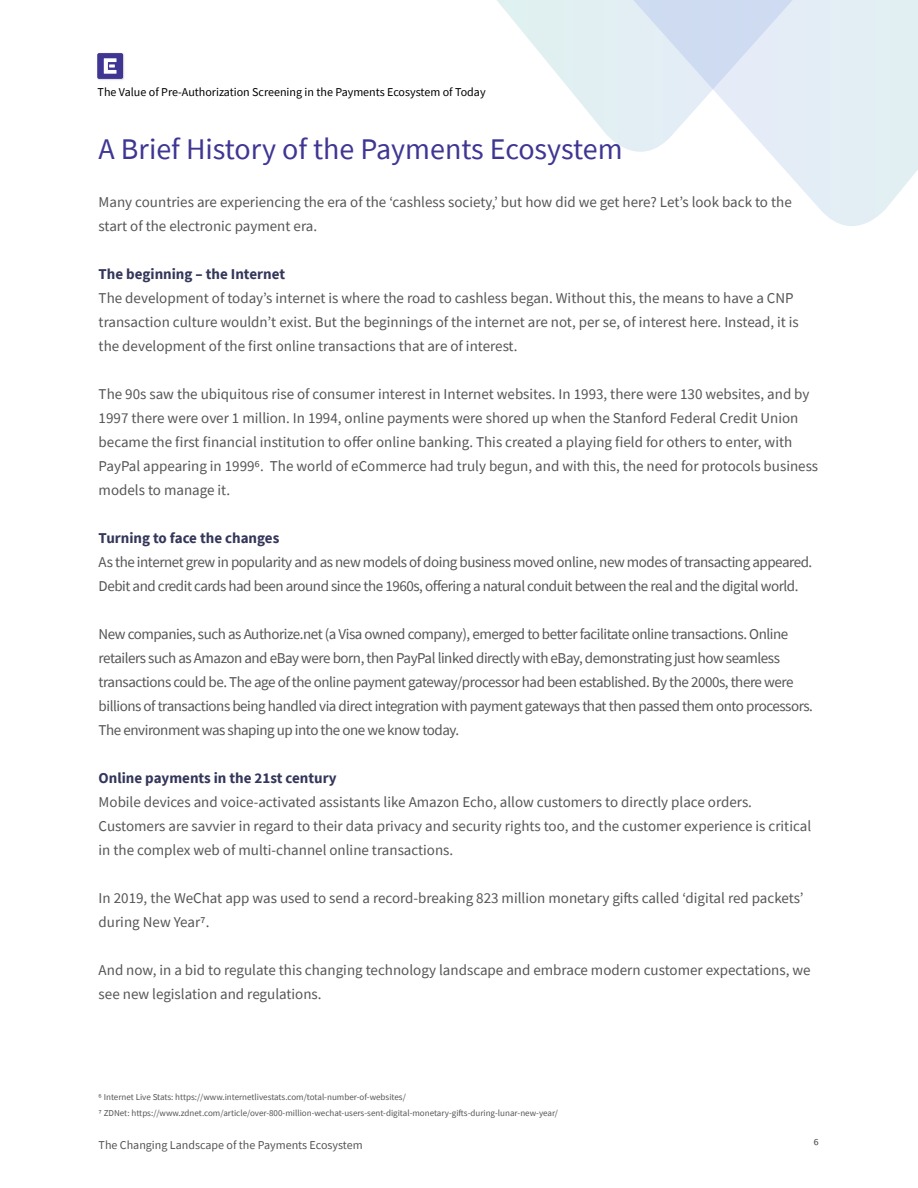
<style>
.page{position:relative;width:918px;height:1188px;background:#fff}
.page>*{position:absolute;margin:0;border:0;box-sizing:border-box;transform-origin:0 0}
.t1{font:30px "Source Sans Pro";color:#3f3693}
.t2{font:15px/24px "Source Sans Pro";color:#555}
.t3{font:15px/24px "Source Sans Pro";letter-spacing:-.03em;color:#555}
.t4{font:700 15px "Source Sans Pro";color:#34375a}
.t5{font:12px "Source Sans Pro";color:#000}
.t6{font:12px "Source Sans Pro";color:#555}
.t7{font:9px/15.9px "Source Sans Pro";color:#555}
</style>
<div class="page">
<img style="left:98px;top:53px;width:26px;height:27px">
<svg style="left:97px;top:53px;width:26px;height:26px"></svg>
<svg style="left:788px;top:173px;width:127px;height:53px"></svg>
<svg style="left:497px;top:0;width:421px;height:173px"></svg>
<p class="t5" style="left:98px;top:84px;width:389px">The Value of Pre-Authorization Screening in the Payments Ecosystem of Today</p>
<h1 class="t1" style="left:99px;top:130px;width:526px">A Brief History of the Payments Ecosystem</h1>
<p class="t2" style="left:99px;top:190px;width:695px">Many countries are experiencing the era of the ‘cashless society,’ but how did we get here? Let’s look back to the start of the electronic payment era.</p>
<p class="t4" style="left:99px;top:264px;width:188px">The beginning – the Internet</p>
<p class="t2" style="left:99px;top:286px;width:702px">The development of today’s internet is where the road to cashless began. Without this, the means to have a CNP transaction culture wouldn’t exist. But the beginnings of the internet are not, per se, of interest here. Instead, it is the development of the first online transactions that are of interest.</p>
<p class="t2" style="left:99px;top:382px;width:721px">The 90s saw the ubiquitous rise of consumer interest in Internet websites. In 1993, there were 130 websites, and by 1997 there were over 1 million. In 1994, online payments were shored up when the Stanford Federal Credit Union became the first financial institution to offer online banking. This created a playing field for others to enter, with PayPal appearing in 19996. The world of eCommerce had truly begun, and with this, the need for protocols business models to manage it.</p>
<p class="t4" style="left:99px;top:528px;width:182px">Turning to face the changes</p>
<p class="t3" style="left:99px;top:550px;width:715px">As the internet grew in popularity and as new models of doing business moved online, new modes of transacting appeared.<br>Debit and credit cards had been around since the 1960s, offering a natural conduit between the real and the digital world.</p>
<p class="t3" style="left:99px;top:622px;width:716px">New companies, such as Authorize.net (a Visa owned company), emerged to better facilitate online transactions. Online retailers such as Amazon and eBay were born, then PayPal linked directly with eBay, demonstrating just how seamless transactions could be. The age of the online payment gateway/processor had been established. By the 2000s, there were billions of transactions being handled via direct integration with payment gateways that then passed them onto processors.<br>The environment was shaping up into the one we know today.</p>
<p class="t4" style="left:99px;top:768px;width:240px">Online payments in the 21st century</p>
<p class="t2" style="left:99px;top:790px;width:714px">Mobile devices and voice-activated assistants like Amazon Echo, allow customers to directly place orders.<br>Customers are savvier in regard to their data privacy and security rights too, and the customer experience is critical in the complex web of multi-channel online transactions.</p>
<p class="t2" style="left:99px;top:886px;width:706px">In 2019, the WeChat app was used to send a record-breaking 823 million monetary gifts called ‘digital red packets’ during New Year7.</p>
<p class="t2" style="left:99px;top:958px;width:713px">And now, in a bid to regulate this changing technology landscape and embrace modern customer expectations, we see new legislation and regulations.</p>
<p class="t7" style="left:99px;top:1089px;width:461px">6 Internet Live Stats: https://www.internetlivestats.com/total-number-of-websites/<br>7 ZDNet: https://www.zdnet.com/article/over-800-million-wechat-users-sent-digital-monetary-gifts-during-lunar-new-year/</p>
<p class="t6" style="left:99px;top:1137px;width:266px">The Changing Landscape of the Payments Ecosystem</p>
<p class="t2" style="left:813px;top:1132px;width:7px">6</p>
</div>
